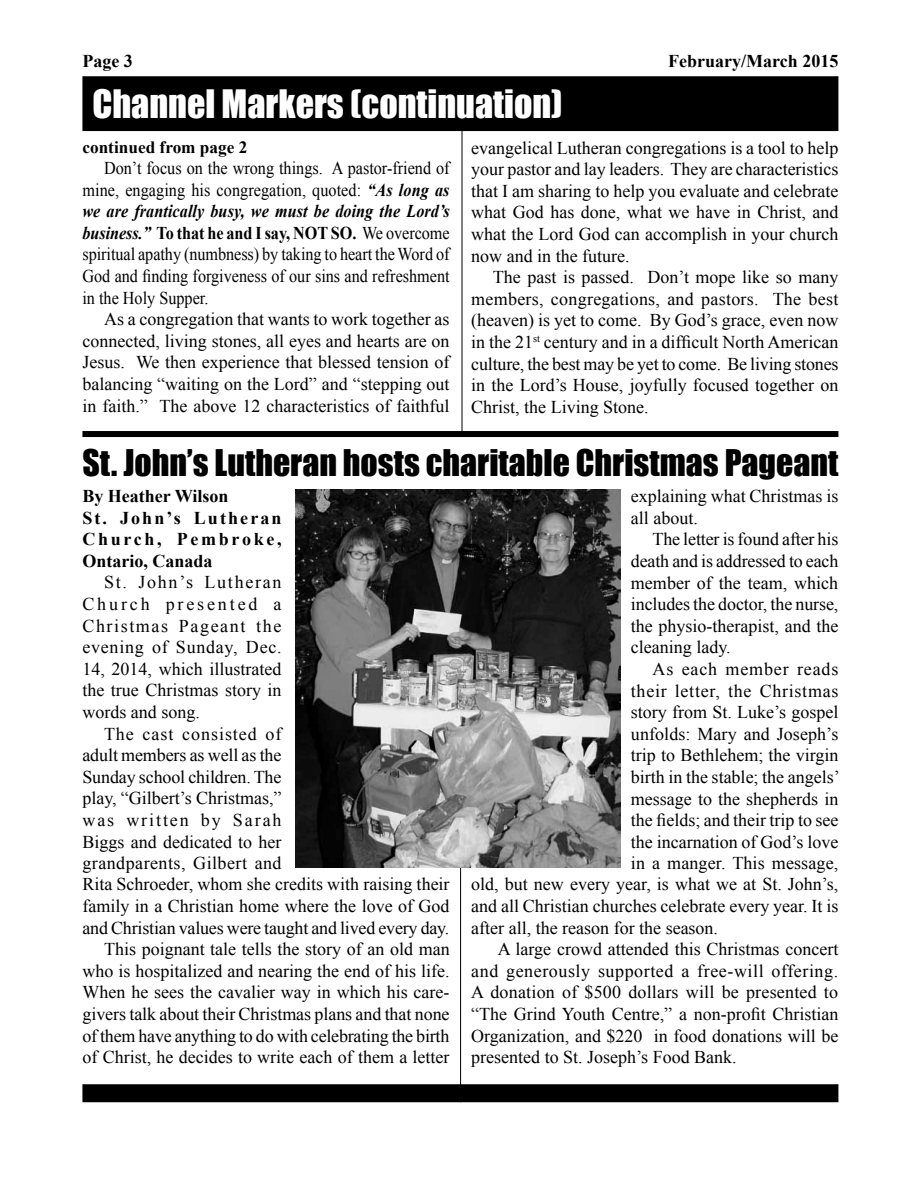
<style>
.page{position:relative;width:918px;height:1188px;background:#fff}
.page>*{position:absolute;margin:0;border:0;box-sizing:border-box;transform-origin:0 0}
.t1{font:36px "Impact";color:#fff}
.t2{font:33.75px "Impact";color:#000}
.t3{font:18px/21.6px "Times New Roman";color:#000;text-align:justify}
.t4{font:18px/21.6px "Times New Roman";color:#000;text-align:justify;scale:.9 1}
.t5{font:700 18px/21.6px "Times New Roman";letter-spacing:.06em;color:#000}
.t6{font:18px "Times New Roman";letter-spacing:.03em;color:#000}
.t7{font:18px "Times New Roman";letter-spacing:.04em;color:#000}
.t8{font:700 18px "Times New Roman";color:#000}
.t9{font:18px "Times New Roman";letter-spacing:.025em;color:#000}
.t10{font:18px "Times New Roman";letter-spacing:.055em;color:#000}
.t11{font:18px "Times New Roman";letter-spacing:.105em;color:#000}
.t12{font:18px "Times New Roman";letter-spacing:.045em;color:#000}
.t13{font:700 17.25px "Times New Roman";color:#000}
.s1{font-weight:700;font-style:italic}
.s2{font-weight:700}
</style>
<div class="page">
<hr style="left:460px;top:859px;width:1px;height:243px;background:#000">
<div style="left:83px;top:77px;width:755px;height:53px;background:#000"></div>
<div style="left:82px;top:76px;width:756px;height:55px;border:2px solid #000"></div>
<div style="left:82px;top:1084px;width:756px;height:18px;background:#000"></div>
<div style="left:82px;top:431px;width:756px;height:6px;background:#000"></div>
<hr style="left:462px;top:123px;width:1px;height:311px;background:#000">
<img style="left:295px;top:490px;width:325px;height:378px">
<p class="t8" style="left:82px;top:48px;width:52px">Page 3</p>
<p class="t8" style="left:668px;top:48px;width:172px">February/March 2015</p>
<h1 class="t1" style="left:92px;top:75px;width:472px">Channel Markers (continuation)</h1>
<p class="t13" style="left:82px;top:135px;width:166px">continued from page 2</p>
<p class="t4" style="left:82px;top:157px;width:410px;text-indent:22px">Don’t focus on the wrong things. A pastor-friend of mine, engaging his congregation, quoted: <span class="s1">“As long as we are frantically busy, we must be doing the Lord’s business.”</span> <span class="s2">To that he and I say, NOT SO.</span> We overcome spiritual apathy (numbness) by taking to heart the Word of God and finding forgiveness of our sins and refreshment in the Holy Supper.</p>
<p class="t3" style="left:82px;top:308px;width:369px;text-indent:22px">As a congregation that wants to work together as connected, living stones, all eyes and hearts are on Jesus. We then experience that blessed tension of balancing “waiting on the Lord” and “stepping out in faith.” The above 12 characteristics of faithful</p>
<p class="t3" style="left:471px;top:137px;width:369px">evangelical Lutheran congregations is a tool to help your pastor and lay leaders. They are characteristics that I am sharing to help you evaluate and celebrate what God has done, what we have in Christ, and what the Lord God can accomplish in your church now and in the future.</p>
<p class="t3" style="left:471px;top:266px;width:369px;text-indent:22px">The past is passed. Don’t mope like so many members, congregations, and pastors. The best (heaven) is yet to come. By God’s grace, even now in the 21<sup>st</sup> century and in a difficult North American culture, the best may be yet to come. Be living stones in the Lord’s House, joyfully focused together on Christ, the Living Stone.</p>
<h2 class="t2" style="left:82px;top:436px;width:757px">St. John’s Lutheran hosts charitable Christmas Pageant</h2>
<p class="t5" style="left:82px;top:485px;width:201px">By Heather Wilson<br>St. John’s Lutheran<br>Church, Pembroke,<br>Ontario, Canada</p>
<p class="t3" style="left:82px;top:571px;width:201px;text-indent:22px">St. John’s Lutheran Church presented a Christmas Pageant the evening of Sunday, Dec.<br>14, 2014, which illustrated the true Christmas story in words and song.</p>
<p class="t10" style="left:104px;top:721px;width:179px">The cast consisted of</p>
<p class="t3" style="left:82px;top:744px;width:201px">adult members as well as the</p>
<p class="t3" style="left:82px;top:766px;width:201px">Sunday school children. The</p>
<p class="t3" style="left:82px;top:787px;width:201px">play, “Gilbert’s Christmas,”</p>
<p class="t11" style="left:82px;top:808px;width:201px">was written by Sarah</p>
<p class="t3" style="left:82px;top:830px;width:201px">Biggs and dedicated to her</p>
<p class="t9" style="left:82px;top:851px;width:201px">grandparents, Gilbert and</p>
<p class="t3" style="left:82px;top:873px;width:369px">Rita Schroeder, whom she credits with raising their</p>
<p class="t3" style="left:82px;top:895px;width:369px">family in a Christian home where the love of God</p>
<p class="t3" style="left:82px;top:916px;width:369px">and Christian values were taught and lived every day.</p>
<p class="t3" style="left:104px;top:938px;width:347px">This poignant tale tells the story of an old man</p>
<p class="t3" style="left:82px;top:960px;width:369px">who is hospitalized and nearing the end of his life.</p>
<p class="t3" style="left:82px;top:981px;width:369px">When he sees the cavalier way in which his care-</p>
<p class="t3" style="left:82px;top:1003px;width:369px">givers talk about their Christmas plans and that none</p>
<p class="t3" style="left:82px;top:1024px;width:368px">of them have anything to do with celebrating the birth</p>
<p class="t3" style="left:82px;top:1046px;width:369px">of Christ, he decides to write each of them a letter</p>
<p class="t3" style="left:631px;top:485px;width:209px">explaining what Christmas is all about.</p>
<p class="t3" style="left:631px;top:528px;width:209px;text-indent:22px">The letter is found after his death and is addressed to each member of the team, which includes the doctor, the nurse, the physio-therapist, and the cleaning lady.</p>
<p class="t12" style="left:653px;top:657px;width:187px">As each member reads</p>
<p class="t7" style="left:631px;top:678px;width:209px">their letter, the Christmas</p>
<p class="t3" style="left:631px;top:701px;width:209px">story from St. Luke’s gospel</p>
<p class="t3" style="left:631px;top:723px;width:209px">unfolds: Mary and Joseph’s</p>
<p class="t3" style="left:631px;top:744px;width:209px">trip to Bethlehem; the virgin</p>
<p class="t3" style="left:631px;top:766px;width:210px">birth in the stable; the angels’</p>
<p class="t3" style="left:631px;top:787px;width:209px">message to the shepherds in</p>
<p class="t3" style="left:631px;top:809px;width:209px">the fields; and their trip to see</p>
<p class="t3" style="left:631px;top:831px;width:209px">the incarnation of God’s love</p>
<p class="t3" style="left:631px;top:852px;width:209px">in a manger. This message,</p>
<p class="t3" style="left:471px;top:873px;width:369px">old, but new every year, is what we at St. John’s,</p>
<p class="t3" style="left:471px;top:895px;width:369px">and all Christian churches celebrate every year. It is</p>
<p class="t3" style="left:471px;top:916px;width:248px">after all, the reason for the season.</p>
<p class="t3" style="left:498px;top:938px;width:342px">A large crowd attended this Christmas concert</p>
<p class="t6" style="left:471px;top:959px;width:368px">and generously supported a free-will offering.</p>
<p class="t3" style="left:471px;top:981px;width:368px">A donation of $500 dollars will be presented to</p>
<p class="t3" style="left:471px;top:1003px;width:369px">“The Grind Youth Centre,” a non-profit Christian</p>
<p class="t3" style="left:471px;top:1024px;width:369px">Organization, and $220 in food donations will be</p>
<p class="t3" style="left:471px;top:1046px;width:267px">presented to St. Joseph’s Food Bank.</p>
</div>
